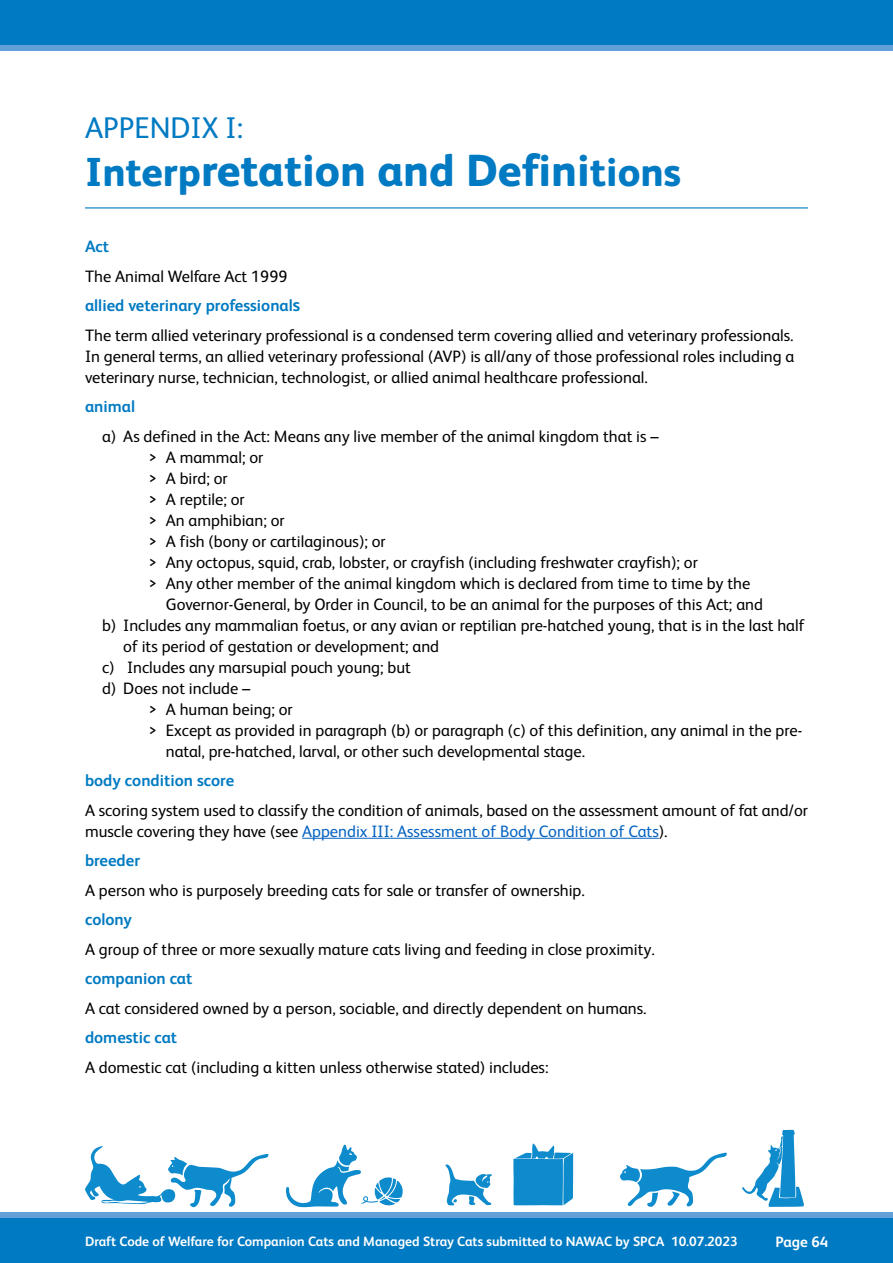
<style>
.page{position:relative;width:893px;height:1263px;background:#fff}
.page>*{position:absolute;margin:0;border:0;box-sizing:border-box;transform-origin:0 0}
.t1{font:800 45px "FS Albert";color:#007ac2}
.t2{font:30px "FS Albert";color:#007ac2}
.t3{font:16.5px/29.5px "FS Albert";color:#000}
.t4{font:700 16.5px "FS Albert";color:#007ac2}
.t5{font:700 15px "FS Albert";color:#fff}
.t6{font:700 13.5px "FS Albert";color:#fff}
.s1{font-size:40.5px}
.s2{font-weight:700;color:#007ac2}
.s3{font-weight:700;font-size:18px;color:#007ac2}
.s4{color:#0563c1}
</style>
<div class="page">
<div style="left:0;top:1212px;width:893px;height:40px;background:#62a0d7"></div>
<div style="left:0;top:10px;width:893px;height:41px;background:#62a0d7"></div>
<div style="left:0;top:1218px;width:893px;height:45px;background:#007ac2"></div>
<div style="left:0;top:0;width:893px;height:45px;background:#007ac2"></div>
<svg style="left:445px;top:1164px;width:47px;height:41px"></svg>
<svg style="left:85px;top:1146px;width:183px;height:61px"></svg>
<svg style="left:513px;top:1143px;width:60px;height:62px"></svg>
<svg style="left:742px;top:1130px;width:62px;height:77px"></svg>
<svg style="left:620px;top:1152px;width:107px;height:55px"></svg>
<svg style="left:286px;top:1144px;width:117px;height:63px"></svg>
<hr style="left:85px;top:207px;width:723px;height:1px;background:#007ac2">
<hr style="left:302px;top:838px;width:357px;height:1px;background:#0563c1">
<h2 class="t2" style="left:85px;top:110px;width:160px">APPENDIX I:</h2>
<h1 class="t1" style="left:85px;top:144px;width:598px"><span class="s1">Interp</span>retation and Defini<span class="s1">tions</span></h1>
<p class="t4" style="left:85px;top:237px;width:26px">Act</p>
<p class="t3" style="left:85px;top:261px;width:710px">The Animal Welfare Act 1999<br><span class="s2">allied veterinary professional</span><span class="s3">s<br></span>The term allied veterinary professional is a condensed term covering allied and veterinary professionals.</p>
<p class="t3" style="left:85px;top:345px;width:711px;line-height:21px">In general terms, an allied veterinary professional (AVP) is all/any of those professional roles including a veterinary nurse, technician, technologist, or allied animal healthcare professional.</p>
<p class="t4" style="left:85px;top:397px;width:52px">animal</p>
<p class="t3" style="left:102px;top:421px;width:558px">a) As defined in the Act: Means any live member of the animal kingdom that is –</p>
<p class="t3" style="left:149px;top:442px;width:116px">&gt; A mammal; or</p>
<p class="t3" style="left:149px;top:463px;width:80px">&gt; A bird; or</p>
<p class="t3" style="left:149px;top:484px;width:97px">&gt; A reptile; or</p>
<p class="t3" style="left:149px;top:505px;width:137px">&gt; An amphibian; or</p>
<p class="t3" style="left:149px;top:526px;width:238px">&gt; A fish (bony or cartilaginous); or</p>
<p class="t3" style="left:149px;top:547px;width:551px">&gt; Any octopus, squid, crab, lobster, or crayfish (including freshwater crayfish); or</p>
<p class="t3" style="left:149px;top:568px;width:603px">&gt; Any other member of the animal kingdom which is declared from time to time by the</p>
<p class="t3" style="left:166px;top:589px;width:599px">Governor-General, by Order in Council, to be an animal for the purposes of this Act; and</p>
<p class="t3" style="left:102px;top:610px;width:704px">b) Includes any mammalian foetus, or any avian or reptilian pre-hatched young, that is in the last half</p>
<p class="t3" style="left:123px;top:631px;width:317px">of its period of gestation or development; and</p>
<p class="t3" style="left:102px;top:652px;width:310px">c) Includes any marsupial pouch young; but</p>
<p class="t3" style="left:102px;top:673px;width:150px">d) Does not include –</p>
<p class="t3" style="left:149px;top:694px;width:145px">&gt; A human being; or</p>
<p class="t3" style="left:149px;top:715px;width:655px">&gt; Except as provided in paragraph (b) or paragraph (c) of this definition, any animal in the pre-</p>
<p class="t3" style="left:166px;top:736px;width:421px">natal, pre-hatched, larval, or other such developmental stage.</p>
<p class="t4" style="left:85px;top:771px;width:151px">body condition score</p>
<p class="t3" style="left:85px;top:799px;width:724px;line-height:21px">A scoring system used to classify the condition of animals, based on the assessment amount of fat and/or muscle covering they have (see <span class="s4">Appendix III: Assessment of Body Condition of Cats</span>).</p>
<p class="t4" style="left:85px;top:851px;width:56px">breeder</p>
<p class="t3" style="left:85px;top:875px;width:501px">A person who is purposely breeding cats for sale or transfer of ownership.</p>
<p class="t4" style="left:85px;top:910px;width:49px">colony</p>
<p class="t3" style="left:85px;top:934px;width:571px">A group of three or more sexually mature cats living and feeding in close proximity.</p>
<p class="t4" style="left:85px;top:969px;width:109px">companion cat</p>
<p class="t3" style="left:85px;top:993px;width:563px">A cat considered owned by a person, sociable, and directly dependent on humans.</p>
<p class="t4" style="left:85px;top:1028px;width:94px">domestic cat</p>
<p class="t3" style="left:85px;top:1052px;width:465px">A domestic cat (including a kitten unless otherwise stated) includes:</p>
<p class="t6" style="left:85px;top:1234px;width:654px">Draft Code of Welfare for Companion Cats and Managed Stray Cats submitted to NAWAC by SPCA 10.07.2023</p>
<p class="t5" style="left:775px;top:1233px;width:54px">Page 64</p>
</div>
